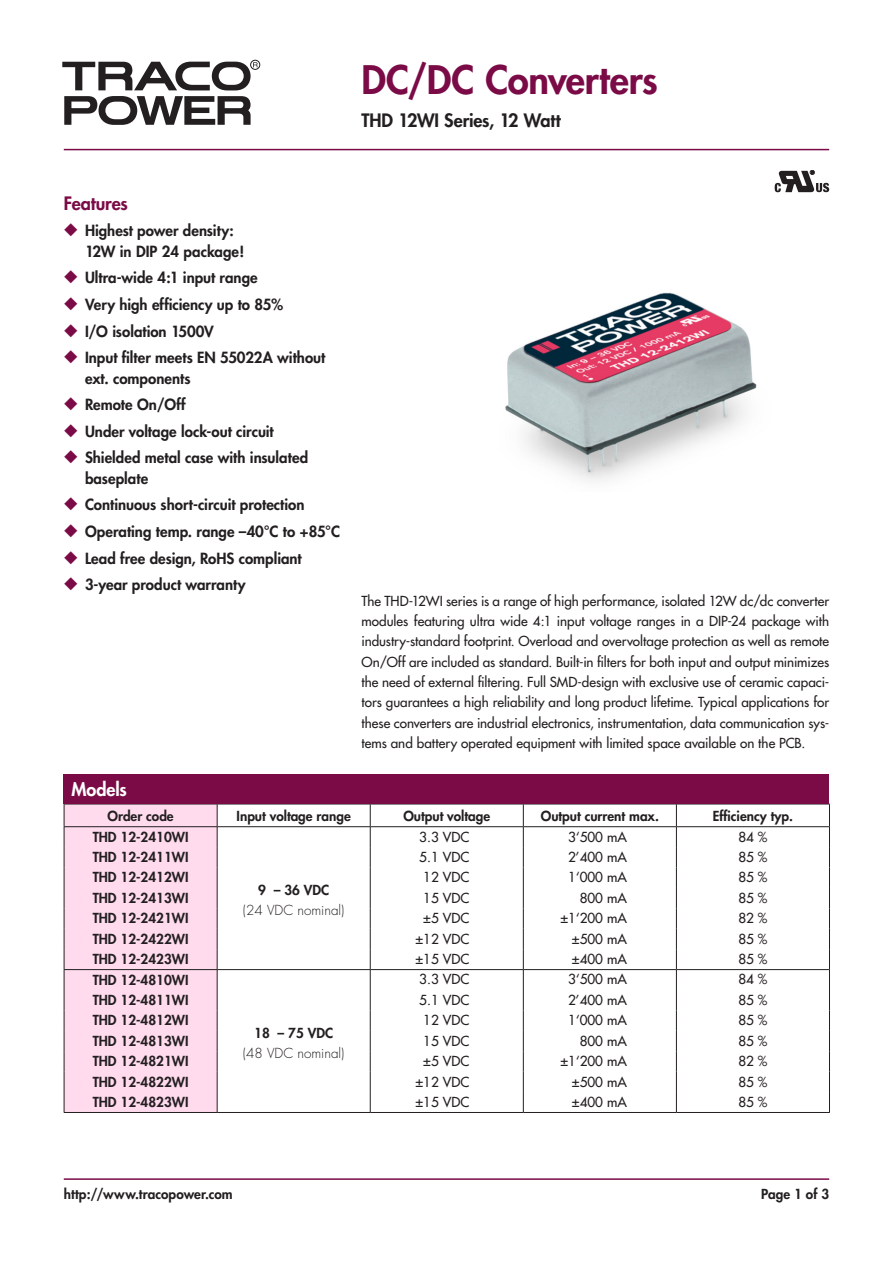
<style>
.page{position:relative;width:893px;height:1263px;background:#fff}
.page>*{position:absolute;margin:0;border:0;box-sizing:border-box;transform-origin:0 0}
.t1{font:800 38.25px "Futura";letter-spacing:-.005em;color:#7b0b46}
.t2{font:800 18px "Futura";letter-spacing:-.01em;color:#231f20}
.t3{font:800 18px "Futura";letter-spacing:-.01em;color:#7b0b46}
.t4{font:800 18px "Futura";letter-spacing:-.005em;color:#fff}
.t5{font:800 15px/20.2px "Futura";color:#231f20}
.t6{font:13.5px/20.2px "Futura";color:#231f20;text-align:justify}
.t7{font:800 13.5px "Futura";color:#231f20}
.t8{font:300 13.5px "Futura";color:#231f20}
.s1{color:#7b0b46}
</style>
<div class="page">
<div style="left:250px;top:60px;width:10px;height:10px;border:1px solid #231f20;border-radius:50%"></div>
<svg style="left:64px;top:96px;width:187px;height:29px"></svg>
<svg style="left:62px;top:62px;width:196px;height:28px"></svg>
<hr style="left:64px;top:1178px;width:765px;height:2px;background:#7b0b46">
<hr style="left:64px;top:149px;width:765px;height:1px;background:#7b0b46">
<div style="left:65px;top:805px;width:152px;height:307px;background:#ffdbed"></div>
<hr style="left:64px;top:804px;width:153px;height:1px;background:#231f20">
<hr style="left:217px;top:804px;width:153px;height:1px;background:#231f20">
<hr style="left:370px;top:804px;width:153px;height:1px;background:#231f20">
<hr style="left:523px;top:804px;width:153px;height:1px;background:#231f20">
<hr style="left:676px;top:804px;width:154px;height:1px;background:#231f20">
<svg style="left:64px;top:804px;width:1px;height:308px"></svg>
<svg style="left:217px;top:804px;width:1px;height:308px"></svg>
<svg style="left:370px;top:804px;width:1px;height:308px"></svg>
<svg style="left:523px;top:804px;width:1px;height:308px"></svg>
<svg style="left:676px;top:804px;width:1px;height:308px"></svg>
<svg style="left:829px;top:804px;width:1px;height:308px"></svg>
<hr style="left:64px;top:1112px;width:153px;height:1px;background:#231f20">
<hr style="left:217px;top:1112px;width:153px;height:1px;background:#231f20">
<hr style="left:370px;top:1112px;width:153px;height:1px;background:#231f20">
<hr style="left:523px;top:1112px;width:153px;height:1px;background:#231f20">
<hr style="left:64px;top:826px;width:153px;height:1px;background:#231f20">
<hr style="left:217px;top:826px;width:153px;height:1px;background:#231f20">
<hr style="left:370px;top:826px;width:153px;height:1px;background:#231f20">
<hr style="left:523px;top:826px;width:153px;height:1px;background:#231f20">
<hr style="left:676px;top:826px;width:154px;height:1px;background:#231f20">
<hr style="left:64px;top:969px;width:153px;height:1px;background:#231f20">
<hr style="left:217px;top:969px;width:153px;height:1px;background:#231f20">
<hr style="left:370px;top:969px;width:153px;height:1px;background:#231f20">
<hr style="left:523px;top:969px;width:153px;height:1px;background:#231f20">
<hr style="left:676px;top:969px;width:154px;height:1px;background:#231f20">
<hr style="left:676px;top:1112px;width:154px;height:1px;background:#231f20">
<div style="left:64px;top:774px;width:765px;height:30px;background:#7b0b46"></div>
<svg style="left:775px;top:170px;width:54px;height:22px"></svg>
<img style="left:505px;top:292px;width:252px;height:189px">
<h1 class="t1" style="left:361px;top:56px;width:298px">DC/DC Converters</h1>
<h2 class="t2" style="left:361px;top:109px;width:201px">THD 12WI Series, 12 Watt</h2>
<h2 class="t3" style="left:64px;top:192px;width:66px">Features</h2>
<p class="t5" style="left:85px;top:221px;width:161px;text-indent:-21px"><span class="s1">◆</span> Highest power density:<br>12W in DIP 24 package!</p>
<p class="t5" style="left:64px;top:268px;width:195px"><span class="s1">◆</span> Ultra-wide 4:1 input range</p>
<p class="t5" style="left:64px;top:294px;width:221px"><span class="s1">◆</span> Very high efficiency up to 85%</p>
<p class="t5" style="left:64px;top:321px;width:151px"><span class="s1">◆</span> I/O isolation 1500V</p>
<p class="t5" style="left:85px;top:348px;width:242px;text-indent:-21px"><span class="s1">◆</span> Input filter meets EN 55022A without ext. components</p>
<p class="t5" style="left:64px;top:394px;width:124px"><span class="s1">◆</span> Remote On/Off</p>
<p class="t5" style="left:64px;top:421px;width:211px"><span class="s1">◆</span> Under voltage lock-out circuit</p>
<p class="t5" style="left:85px;top:448px;width:225px;text-indent:-21px"><span class="s1">◆</span> Shielded metal case with insulated baseplate</p>
<p class="t5" style="left:64px;top:495px;width:242px"><span class="s1">◆</span> Continuous short-circuit protection</p>
<p class="t5" style="left:64px;top:521px;width:278px"><span class="s1">◆</span> Operating temp. range –40°C to +85°C</p>
<p class="t5" style="left:64px;top:548px;width:239px"><span class="s1">◆</span> Lead free design, RoHS compliant</p>
<p class="t5" style="left:64px;top:574px;width:183px"><span class="s1">◆</span> 3-year product warranty</p>
<h2 class="t4" style="left:72px;top:778px;width:57px">Models</h2>
<p class="t6" style="left:361px;top:591px;width:469px">The THD-12WI series is a range of high performance, isolated 12W dc/dc converter modules featuring ultra wide 4:1 input voltage ranges in a DIP-24 package with industry-standard footprint. Overload and overvoltage protection as well as remote On/Off are included as standard. Built-in filters for both input and output minimizes the need of external filtering. Full SMD-design with exclusive use of ceramic capaci&shy;tors guarantees a high reliability and long product lifetime. Typical applications for these converters are industrial electronics, instrumentation, data communication sys&shy;tems and battery operated equipment with limited space available on the PCB.</p>
<p class="t7" style="left:108px;top:807px;width:68px">Order code</p>
<p class="t7" style="left:237px;top:807px;width:116px">Input voltage range</p>
<p class="t7" style="left:403px;top:807px;width:88px">Output voltage</p>
<p class="t7" style="left:541px;top:807px;width:120px">Output current max.</p>
<p class="t7" style="left:713px;top:807px;width:82px">Efficiency typ.</p>
<p class="t7" style="left:93px;top:828px;width:97px">THD 12-2410WI</p>
<p class="t6" style="left:419px;top:826px;width:51px">3.3 VDC</p>
<p class="t6" style="left:568px;top:826px;width:60px">3‘500 mA</p>
<p class="t6" style="left:738px;top:826px;width:31px">84 %</p>
<p class="t7" style="left:93px;top:848px;width:97px">THD 12-2411WI</p>
<p class="t6" style="left:419px;top:847px;width:51px">5.1 VDC</p>
<p class="t6" style="left:568px;top:847px;width:60px">2’400 mA</p>
<p class="t6" style="left:738px;top:847px;width:31px">85 %</p>
<p class="t7" style="left:93px;top:869px;width:97px">THD 12-2412WI</p>
<p class="t6" style="left:423px;top:867px;width:48px">12 VDC</p>
<p class="t6" style="left:568px;top:867px;width:60px">1‘000 mA</p>
<p class="t6" style="left:738px;top:867px;width:31px">85 %</p>
<p class="t7" style="left:93px;top:889px;width:97px">THD 12-2413WI</p>
<p class="t7" style="left:258px;top:882px;width:73px">9 – 36 VDC</p>
<p class="t6" style="left:423px;top:888px;width:48px">15 VDC</p>
<p class="t6" style="left:580px;top:888px;width:49px">800 mA</p>
<p class="t6" style="left:738px;top:888px;width:31px">85 %</p>
<p class="t8" style="left:243px;top:902px;width:103px">(24 VDC nominal)</p>
<p class="t6" style="left:423px;top:908px;width:48px">±5 VDC</p>
<p class="t6" style="left:560px;top:908px;width:68px">±1‘200 mA</p>
<p class="t6" style="left:738px;top:908px;width:31px">82 %</p>
<p class="t7" style="left:93px;top:910px;width:97px">THD 12-2421WI</p>
<p class="t7" style="left:93px;top:930px;width:97px">THD 12-2422WI</p>
<p class="t6" style="left:415px;top:929px;width:55px">±12 VDC</p>
<p class="t6" style="left:572px;top:929px;width:56px">±500 mA</p>
<p class="t6" style="left:738px;top:929px;width:31px">85 %</p>
<p class="t7" style="left:93px;top:950px;width:97px">THD 12-2423WI</p>
<p class="t6" style="left:415px;top:949px;width:55px">±15 VDC</p>
<p class="t6" style="left:572px;top:949px;width:56px">±400 mA</p>
<p class="t6" style="left:738px;top:949px;width:31px">85 %</p>
<p class="t7" style="left:93px;top:971px;width:97px">THD 12-4810WI</p>
<p class="t6" style="left:419px;top:969px;width:51px">3.3 VDC</p>
<p class="t6" style="left:568px;top:969px;width:60px">3‘500 mA</p>
<p class="t6" style="left:738px;top:969px;width:31px">84 %</p>
<p class="t7" style="left:93px;top:991px;width:97px">THD 12-4811WI</p>
<p class="t6" style="left:419px;top:990px;width:51px">5.1 VDC</p>
<p class="t6" style="left:568px;top:990px;width:60px">2’400 mA</p>
<p class="t6" style="left:738px;top:990px;width:31px">85 %</p>
<p class="t7" style="left:93px;top:1012px;width:97px">THD 12-4812WI</p>
<p class="t6" style="left:423px;top:1010px;width:48px">12 VDC</p>
<p class="t6" style="left:568px;top:1010px;width:60px">1‘000 mA</p>
<p class="t6" style="left:738px;top:1010px;width:31px">85 %</p>
<p class="t7" style="left:93px;top:1032px;width:97px">THD 12-4813WI</p>
<p class="t7" style="left:254px;top:1025px;width:81px">18 – 75 VDC</p>
<p class="t6" style="left:423px;top:1031px;width:48px">15 VDC</p>
<p class="t6" style="left:580px;top:1031px;width:49px">800 mA</p>
<p class="t6" style="left:738px;top:1031px;width:31px">85 %</p>
<p class="t8" style="left:243px;top:1045px;width:103px">(48 VDC nominal)</p>
<p class="t6" style="left:423px;top:1051px;width:48px">±5 VDC</p>
<p class="t6" style="left:560px;top:1051px;width:68px">±1‘200 mA</p>
<p class="t6" style="left:738px;top:1051px;width:31px">82 %</p>
<p class="t7" style="left:93px;top:1053px;width:97px">THD 12-4821WI</p>
<p class="t7" style="left:93px;top:1073px;width:97px">THD 12-4822WI</p>
<p class="t6" style="left:415px;top:1071px;width:55px">±12 VDC</p>
<p class="t6" style="left:572px;top:1071px;width:56px">±500 mA</p>
<p class="t6" style="left:738px;top:1071px;width:31px">85 %</p>
<p class="t7" style="left:93px;top:1093px;width:97px">THD 12-4823WI</p>
<p class="t6" style="left:415px;top:1092px;width:55px">±15 VDC</p>
<p class="t6" style="left:572px;top:1092px;width:56px">±400 mA</p>
<p class="t6" style="left:738px;top:1092px;width:31px">85 %</p>
<p class="t7" style="left:64px;top:1185px;width:170px">http://www.tracopower.com</p>
<p class="t7" style="left:761px;top:1185px;width:69px">Page 1 of 3</p>
</div>
